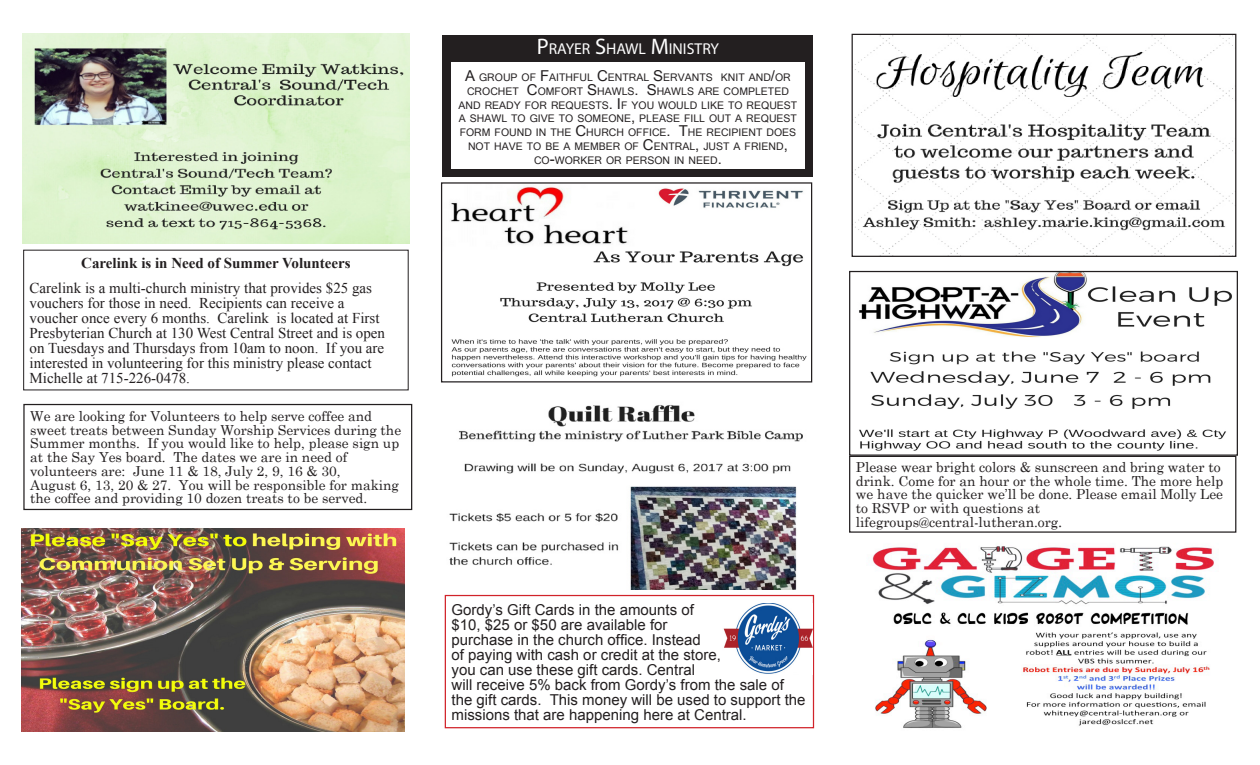
<style>
.page{position:relative;width:1260px;height:765px;background:#fff}
.page>*{position:absolute;margin:0;border:0;box-sizing:border-box;transform-origin:0 0}
.t1{font:15.75px "Myriad Pro";color:#fff}
.t2{font:15px/15px "Times New Roman";color:#231f20}
.t3{font:15px/15px "Arial";color:#231f20}
.t4{font:700 15px "Times New Roman";color:#231f20}
.t5{font:13.75px/13.8px "Century Schoolbook";color:#231f20}
.t6{font:10.5px/13.8px "Microsoft Sans Serif";color:#231f20;text-align:center}
.s1{font-size:22.5px}
.s2{font-size:15px}
</style>
<div class="page">
<div style="left:443px;top:36px;width:370px;height:141px;background:#231f20"></div>
<div style="left:451px;top:63px;width:354px;height:106px;background:#fff"></div>
<div style="left:445px;top:595px;width:369px;height:133px;border:1px solid #d1232a"></div>
<img style="left:723px;top:604px;width:90px;height:71px">
<img style="left:449px;top:405px;width:354px;height:185px">
<img style="left:859px;top:273px;width:373px;height:178px">
<div style="left:849px;top:271px;width:389px;height:185px;border:1px solid #231f20"></div>
<div style="left:849px;top:456px;width:387px;height:77px;border:1px solid #231f20"></div>
<img style="left:872px;top:546px;width:342px;height:182px">
<div style="left:23px;top:404px;width:389px;height:106px;border:1px solid #231f20"></div>
<img style="left:23px;top:34px;width:386px;height:209px">
<img style="left:21px;top:529px;width:384px;height:202px">
<img style="left:451px;top:185px;width:356px;height:192px">
<div style="left:441px;top:182px;width:371px;height:200px;border:1px solid #231f20"></div>
<img style="left:854px;top:36px;width:379px;height:218px">
<div style="left:852px;top:34px;width:384px;height:223px;border:1px solid #231f20"></div>
<p class="t4" style="left:81px;top:252px;width:271px">Carelink is in Need of Summer Volunteers</p>
<p class="t2" style="left:30px;top:280px;width:344px">Carelink is a multi-church ministry that provides $25 gas vouchers for those in need. Recipients can receive a</p>
<p class="t2" style="left:30px;top:310px;width:357px">voucher once every 6 months. Carelink is located at First Presbyterian Church at 130 West Central Street and is open on Tuesdays and Thursdays from 10am to noon. If you are interested in volunteering for this ministry please contact Michelle at 715-226-0478.</p>
<p class="t5" style="left:30px;top:409px;width:373px">We are looking for Volunteers to help serve coffee and sweet treats between Sunday Worship Services during the Summer months. If you would like to help, please sign up at the Say Yes board. The dates we are in need of</p>
<p class="t5" style="left:30px;top:464px;width:312px">volunteers are: June 11 &amp; 18, July 2, 9, 16 &amp; 30,</p>
<p class="t5" style="left:30px;top:477px;width:370px">August 6, 13, 20 &amp; 27. You will be responsible for making the coffee and providing 10 dozen treats to be served.</p>
<p class="t1" style="left:537px;top:39px;width:184px"><span class="s1">P</span>RAYER <span class="s1">S</span>HAWL <span class="s1">M</span>INISTRY</p>
<p class="t6" style="left:459px;top:71px;width:340px"><span class="s2">A</span> GROUP OF <span class="s2">F</span>AITHFUL <span class="s2">C</span>ENTRAL <span class="s2">S</span>ERVANTS KNIT AND<span class="s2">/</span>OR CROCHET <span class="s2">C</span>OMFORT <span class="s2">S</span>HAWLS<span class="s2">. S</span>HAWLS ARE COMPLETED AND READY FOR REQUESTS<span class="s2">. I</span> F YOU WOULD LIKE TO REQUEST A SHAWL TO GIVE TO SOMEONE<span class="s2">,</span> PLEASE FILL OUT A REQUEST FORM FOUND IN THE <span class="s2">C</span>HURCH OFFICE<span class="s2">. T</span>HE RECIPIENT DOES NOT HAVE TO BE A MEMBER OF <span class="s2">C</span>ENTRAL<span class="s2">,</span> JUST A FRIEND<span class="s2">, </span>CO<span class="s2">-</span>WORKER OR PERSON IN NEED<span class="s2">.</span></p>
<p class="t3" style="left:452px;top:602px;width:244px">Gordy’s Gift Cards in the amounts of</p>
<p class="t3" style="left:452px;top:617px;width:217px">$10, $25 or $50 are available for</p>
<p class="t3" style="left:452px;top:632px;width:251px">purchase in the church office. Instead</p>
<p class="t3" style="left:452px;top:647px;width:271px">of paying with cash or credit at the store,</p>
<p class="t3" style="left:452px;top:662px;width:245px">you can use these gift cards. Central</p>
<p class="t3" style="left:452px;top:677px;width:356px">will receive 5% back from Gordy’s from the sale of the gift cards. This money will be used to support the missions that are happening here at Central.</p>
<p class="t5" style="left:856px;top:460px;width:369px">Please wear bright colors &amp; sunscreen and bring water to drink. Come for an hour or the whole time. The more help we have the quicker we’ll be done. Please email Molly Lee to RSVP or with questions at</p>
<p class="t5" style="left:856px;top:515px;width:208px">lifegroups@central-lutheran.org<span class="s2">.</span></p>
</div>
